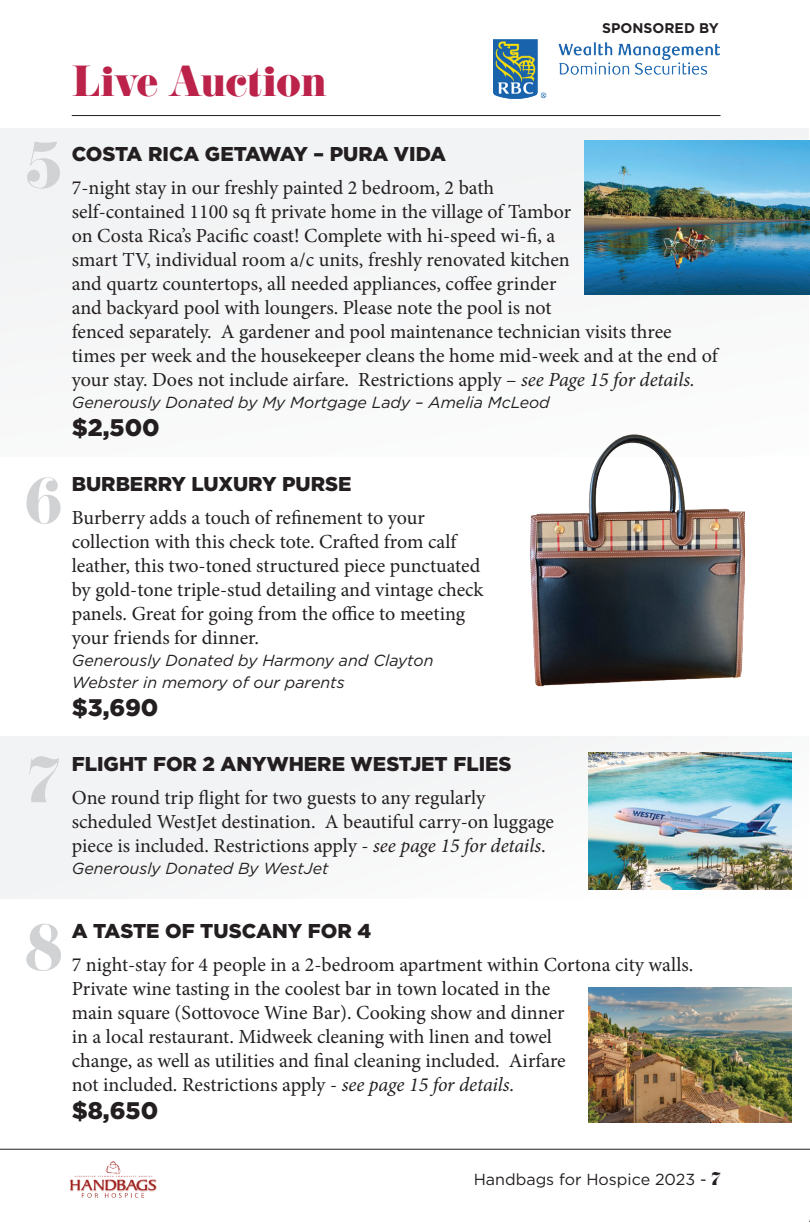
<style>
.page{position:relative;width:810px;height:1223px;background:#fff}
.page>*{position:absolute;margin:0;border:0;box-sizing:border-box;transform-origin:0 0}
.t1{font:56.4px "Eloquent JF Pro";color:#d1d2d4}
.t2{font:38px "Eloquent JF Pro";color:#bc234a}
.t3{font:900 24px "Gotham";color:#231f20}
.t4{font:20px/24px "Minion Pro";color:#231f20}
.t5{font:900 20px "Gotham";color:#231f20}
.t6{font:italic 16px/22px "Gotham";color:#231f20}
.t7{font:16px "Gotham";color:#231f20}
.t8{font:700 14px "Gotham";color:#231f20}
.s1{font-style:italic}
.s2{font-family:"Eloquent JF Pro"}
</style>
<div class="page">
<hr style="left:0;top:1148px;width:808px;height:1px;background:#231f20">
<img style="left:70px;top:1161px;width:87px;height:37px">
<div style="left:0;top:128px;width:808px;height:328px;background:#f2f3f4"></div>
<div style="left:0;top:736px;width:808px;height:162px;background:#f2f3f4"></div>
<hr style="left:72px;top:115px;width:648px;height:1px;background:#231f20">
<img style="left:493px;top:40px;width:225px;height:58px">
<img style="left:584px;top:140px;width:224px;height:155px">
<img style="left:530px;top:434px;width:214px;height:253px">
<img style="left:587px;top:753px;width:203px;height:136px">
<img style="left:588px;top:987px;width:202px;height:136px">
<h2 class="t2" style="left:72px;top:60px;width:256px">Live Auction</h2>
<p class="t8" style="left:602px;top:19px;width:118px">SPONSORED BY</p>
<h1 class="t1" style="left:26px;top:135px;width:37px">5</h1>
<h1 class="t1" style="left:25px;top:470px;width:39px">6</h1>
<h1 class="t1" style="left:28px;top:750px;width:34px">7</h1>
<p class="t5" style="left:72px;top:140px;width:375px">COSTA RICA GETAWAY – PURA VIDA</p>
<p class="t4" style="left:72px;top:175px;width:647px">7-night stay in our freshly painted 2 bedroom, 2 bath<br>self-contained 1100 sq ft private home in the village of Tambor<br>on Costa Rica’s Pacific coast! Complete with hi-speed wi-fi, a<br>smart TV, individual room a/c units, freshly renovated kitchen<br>and quartz countertops, all needed appliances, coffee grinder<br>and backyard pool with loungers. Please note the pool is not<br>fenced separately. A gardener and pool maintenance technician visits three times per week and the housekeeper cleans the home mid-week and at the end of your stay. Does not include airfare. Restrictions apply – <span class="s1">see Page 15 for details.</span></p>
<p class="t6" style="left:72px;top:390px;width:479px">Generously Donated by My Mortgage Lady – Amelia McLeod</p>
<p class="t3" style="left:72px;top:411px;width:89px">$2,500</p>
<p class="t5" style="left:72px;top:470px;width:281px">BURBERRY LUXURY PURSE</p>
<p class="t4" style="left:72px;top:506px;width:413px">Burberry adds a touch of refinement to your collection with this check tote. Crafted from calf leather, this two-toned structured piece punctuated by gold-tone triple-stud detailing and vintage check panels. Great for going from the office to meeting your friends for dinner.</p>
<p class="t6" style="left:72px;top:649px;width:363px">Generously Donated by Harmony and Clayton<br>Webster in memory of our parents</p>
<p class="t3" style="left:72px;top:691px;width:88px">$3,690</p>
<p class="t5" style="left:72px;top:750px;width:441px">FLIGHT FOR 2 ANYWHERE WESTJET FLIES</p>
<p class="t4" style="left:72px;top:786px;width:483px">One round trip flight for two guests to any regularly scheduled WestJet destination. A beautiful carry-on luggage piece is included. Restrictions apply - <span class="s1">see page 15 for details</span>.</p>
<p class="t6" style="left:72px;top:857px;width:258px">Generously Donated By WestJet</p>
<h1 class="t1" style="left:25px;top:917px;width:39px">8</h1>
<p class="t5" style="left:72px;top:916px;width:301px">A TASTE OF TUSCANY FOR 4</p>
<p class="t4" style="left:72px;top:952px;width:622px">7 night-stay for 4 people in a 2-bedroom apartment within Cortona city walls.<br>Private wine tasting in the coolest bar in town located in the<br>main square (Sottovoce Wine Bar). Cooking show and dinner<br>in a local restaurant. Midweek cleaning with linen and towel<br>change, as well as utilities and final cleaning included. Airfare<br>not included. Restrictions apply - <span class="s1">see page 15 for details.</span></p>
<p class="t3" style="left:72px;top:1093px;width:88px">$8,650</p>
<p class="t7" style="left:473px;top:1169px;width:248px">Handbags for Hospice 2023 - <span class="s2">7</span></p>
</div>
